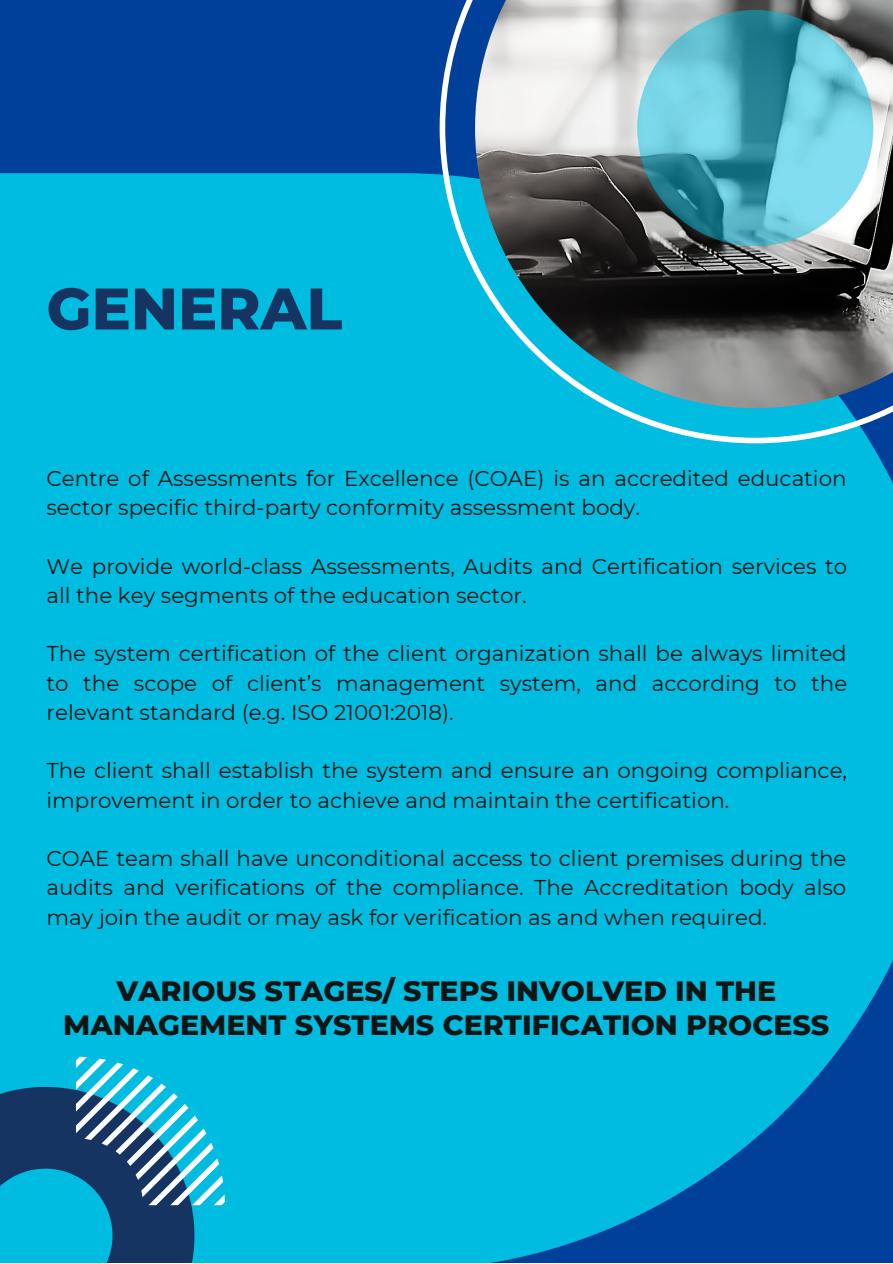
<style>
.page{position:relative;width:893px;height:1264px;background:#fff}
.page>*{position:absolute;margin:0;border:0;box-sizing:border-box;transform-origin:0 0}
.t1{font:800 58.5px "Montserrat";color:#153462}
.t2{font:800 28.5px/33.8px "Montserrat";color:#0d1614;text-align:center}
.t3{font:21.45px/29.2px "Montserrat";color:#0d1614}
</style>
<div class="page">
<div style="left:0;top:0;width:892px;height:1262px;background:#00409a"></div>
<div style="left:0;top:173px;width:892px;height:1089px;background:#00bce0"></div>
<svg style="left:439px;top:0;width:453px;height:443px"></svg>
<img style="left:475px;top:0;width:417px;height:408px">
<svg style="left:637px;top:10px;width:236px;height:236px;background:#58b4c5"></svg>
<svg style="left:0;top:1056px;width:224px;height:206px;background:#228eb2"></svg>
<p class="t1" style="left:46px;top:273px;width:297px">GENERAL</p>
<p class="t3" style="left:46px;top:463px;width:801px">Centre of Assessments for Excellence (COAE) is an accredited education sector specific third-party conformity assessment body.</p>
<p class="t3" style="left:46px;top:551px;width:802px">We provide world-class Assessments, Audits and Certification services to all the key segments of the education sector.</p>
<p class="t3" style="left:46px;top:639px;width:802px;text-align:justify">The system certification of the client organization shall be always limited to the scope of client’s management system, and according to the relevant standard (e.g. ISO 21001:2018).</p>
<p class="t3" style="left:46px;top:756px;width:802px">The client shall establish the system and ensure an ongoing compliance, improvement in order to achieve and maintain the certification.</p>
<p class="t3" style="left:46px;top:843px;width:801px;text-align:justify">COAE team shall have unconditional access to client premises during the audits and verifications of the compliance. The Accreditation body also may join the audit or may ask for verification as and when required.</p>
<p class="t2" style="left:63px;top:974px;width:767px">VARIOUS STAGES/ STEPS INVOLVED IN THE<br>MANAGEMENT SYSTEMS CERTIFICATION PROCESS</p>
</div>
